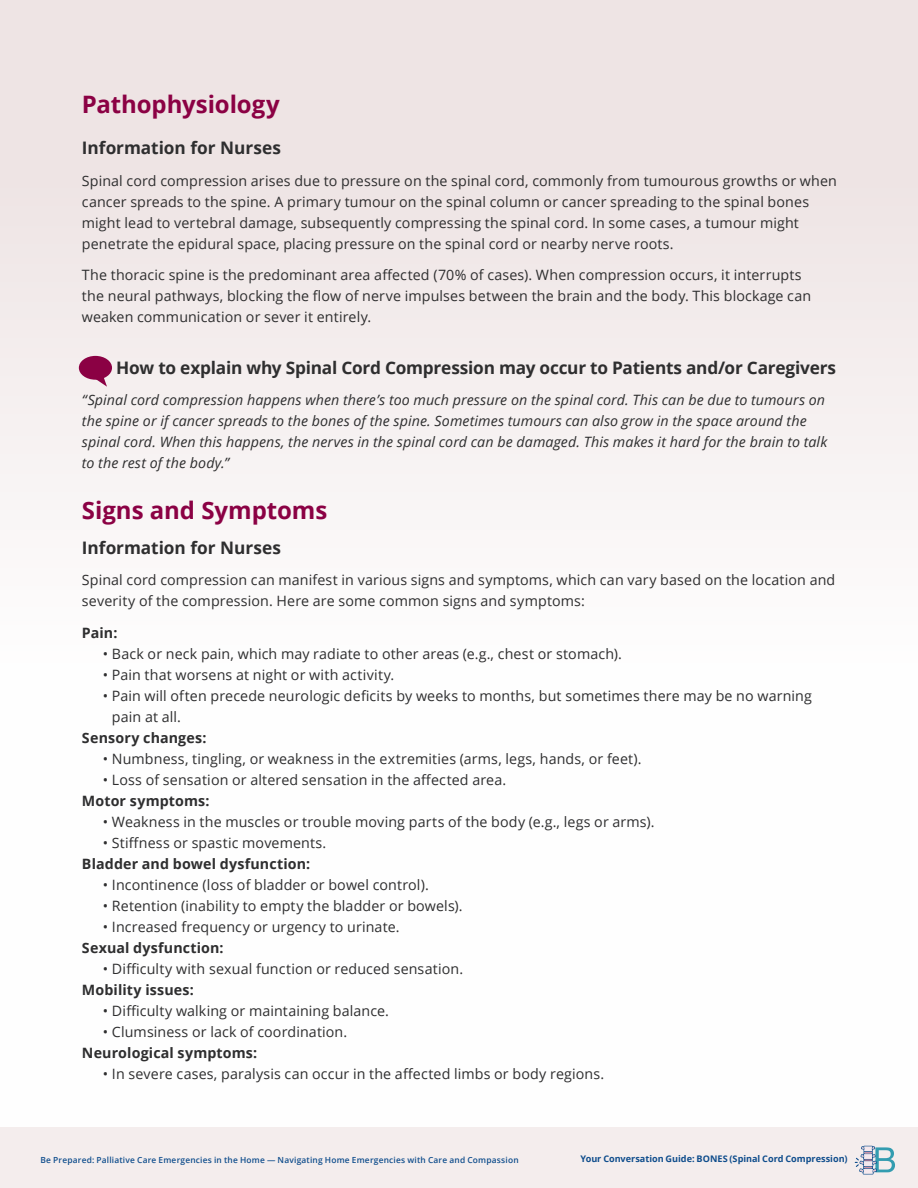
<style>
.page{position:relative;width:918px;height:1188px;background:#fff}
.page>*{position:absolute;margin:0;border:0;box-sizing:border-box;transform-origin:0 0}
.H5{font:700 24px "Open Sans";letter-spacing:-.005em;color:#8b0144}
.BC__Left{font:700 17.25px "Open Sans";letter-spacing:-.015em;color:#2e2e2f}
.Table_titles_black{font:700 17.25px "Open Sans";color:#2e2e2f}
.BC__Left-2{font:14.25px/21px "Open Sans";letter-spacing:.01em;color:#2e2e2f}
.BC__Left_italic_no_bullet{font:italic 14.25px/21px "Open Sans";letter-spacing:.005em;color:#2e2e2f}
.BC__Left_no_space{font:700 14.25px "Open Sans";letter-spacing:.01em;color:#2e2e2f}
.t1{font:700 9.15px "Open Sans";color:#0f4d8c}
.t2{font:600 8.4px "Open Sans";letter-spacing:.025em;color:#0f4d8c}
</style>
<div class="page">
<div style="left:0;top:1127px;width:918px;height:61px;background:#f4eded"></div>
<svg style="left:855px;top:1146px;width:40px;height:29px"></svg>
<div style="left:0;top:0;width:918px;height:1127px;background:linear-gradient(to bottom,#ede3e3,#fff)"></div>
<div style="left:79px;top:356px;width:33px;height:24px;background:#8b0144;border-radius:50%"></div>
<svg style="left:93px;top:377px;width:14px;height:10px"></svg>
<p class="H5" style="left:82px;top:87px;width:199px">Pathophysiology</p>
<p class="Table_titles_black" style="left:82px;top:136px;width:200px">Information for Nurses</p>
<p class="BC__Left-2" style="left:82px;top:170px;width:757px">Spinal cord compression arises due to pressure on the spinal cord, commonly from tumourous growths or when cancer spreads to the spine. A primary tumour on the spinal column or cancer spreading to the spinal bones might lead to vertebral damage, subsequently compressing the spinal cord. In some cases, a tumour might penetrate the epidural space, placing pressure on the spinal cord or nearby nerve roots.</p>
<p class="BC__Left-2" style="left:82px;top:264px;width:731px">The thoracic spine is the predominant area affected (70% of cases). When compression occurs, it interrupts the neural pathways, blocking the flow of nerve impulses between the brain and the body. This blockage can weaken communication or sever it entirely.</p>
<p class="BC__Left" style="left:116px;top:355px;width:721px">How to explain why Spinal Cord Compression may occur to Patients and/or Caregivers</p>
<p class="BC__Left_italic_no_bullet" style="left:82px;top:389px;width:747px">“Spinal cord compression happens when there’s too much pressure on the spinal cord. This can be due to tumours on the spine or if cancer spreads to the bones of the spine. Sometimes tumours can also grow in the space around the spinal cord. When this happens, the nerves in the spinal cord can be damaged. This makes it hard for the brain to talk to the rest of the body.”</p>
<p class="H5" style="left:82px;top:494px;width:247px">Signs and Symptoms</p>
<p class="Table_titles_black" style="left:82px;top:535px;width:200px">Information for Nurses</p>
<p class="BC__Left-2" style="left:82px;top:569px;width:755px">Spinal cord compression can manifest in various signs and symptoms, which can vary based on the location and severity of the compression. Here are some common signs and symptoms:</p>
<p class="BC__Left_no_space" style="left:82px;top:623px;width:37px">Pain:</p>
<p class="BC__Left-2" style="left:103px;top:643px;width:520px">• Back or neck pain, which may radiate to other areas (e.g., chest or stomach).</p>
<p class="BC__Left-2" style="left:103px;top:664px;width:293px">• Pain that worsens at night or with activity.</p>
<p class="BC__Left-2" style="left:112px;top:685px;width:701px;text-indent:-9px">• Pain will often precede neurologic deficits by weeks to months, but sometimes there may be no warning pain at all.</p>
<p class="BC__Left_no_space" style="left:82px;top:728px;width:126px">Sensory changes:</p>
<p class="BC__Left-2" style="left:103px;top:748px;width:540px">• Numbness, tingling, or weakness in the extremities (arms, legs, hands, or feet).</p>
<p class="BC__Left-2" style="left:103px;top:769px;width:405px">• Loss of sensation or altered sensation in the affected area.</p>
<p class="BC__Left_no_space" style="left:82px;top:791px;width:129px">Motor symptoms:</p>
<p class="BC__Left-2" style="left:103px;top:811px;width:553px">• Weakness in the muscles or trouble moving parts of the body (e.g., legs or arms).</p>
<p class="BC__Left-2" style="left:103px;top:832px;width:225px">• Stiffness or spastic movements.</p>
<p class="BC__Left_no_space" style="left:82px;top:854px;width:230px">Bladder and bowel dysfunction:</p>
<p class="BC__Left-2" style="left:103px;top:874px;width:327px">• Incontinence (loss of bladder or bowel control).</p>
<p class="BC__Left-2" style="left:103px;top:895px;width:361px">• Retention (inability to empty the bladder or bowels).</p>
<p class="BC__Left-2" style="left:103px;top:916px;width:298px">• Increased frequency or urgency to urinate.</p>
<p class="BC__Left_no_space" style="left:82px;top:938px;width:143px">Sexual dysfunction:</p>
<p class="BC__Left-2" style="left:103px;top:958px;width:362px">• Difficulty with sexual function or reduced sensation.</p>
<p class="BC__Left_no_space" style="left:82px;top:980px;width:113px">Mobility issues:</p>
<p class="BC__Left-2" style="left:103px;top:1000px;width:288px">• Difficulty walking or maintaining balance.</p>
<p class="BC__Left-2" style="left:103px;top:1021px;width:246px">• Clumsiness or lack of coordination.</p>
<p class="BC__Left_no_space" style="left:82px;top:1043px;width:177px">Neurological symptoms:</p>
<p class="BC__Left-2" style="left:103px;top:1063px;width:503px">• In severe cases, paralysis can occur in the affected limbs or body regions.</p>
<p class="t2" style="left:40px;top:1154px;width:480px">Be Prepared: Palliative Care Emergencies in the Home — Navigating Home Emergencies with Care and Compassion</p>
<p class="t1" style="left:580px;top:1152px;width:269px">Your Conversation Guide: BONES (Spinal Cord Compression)</p>
</div>
